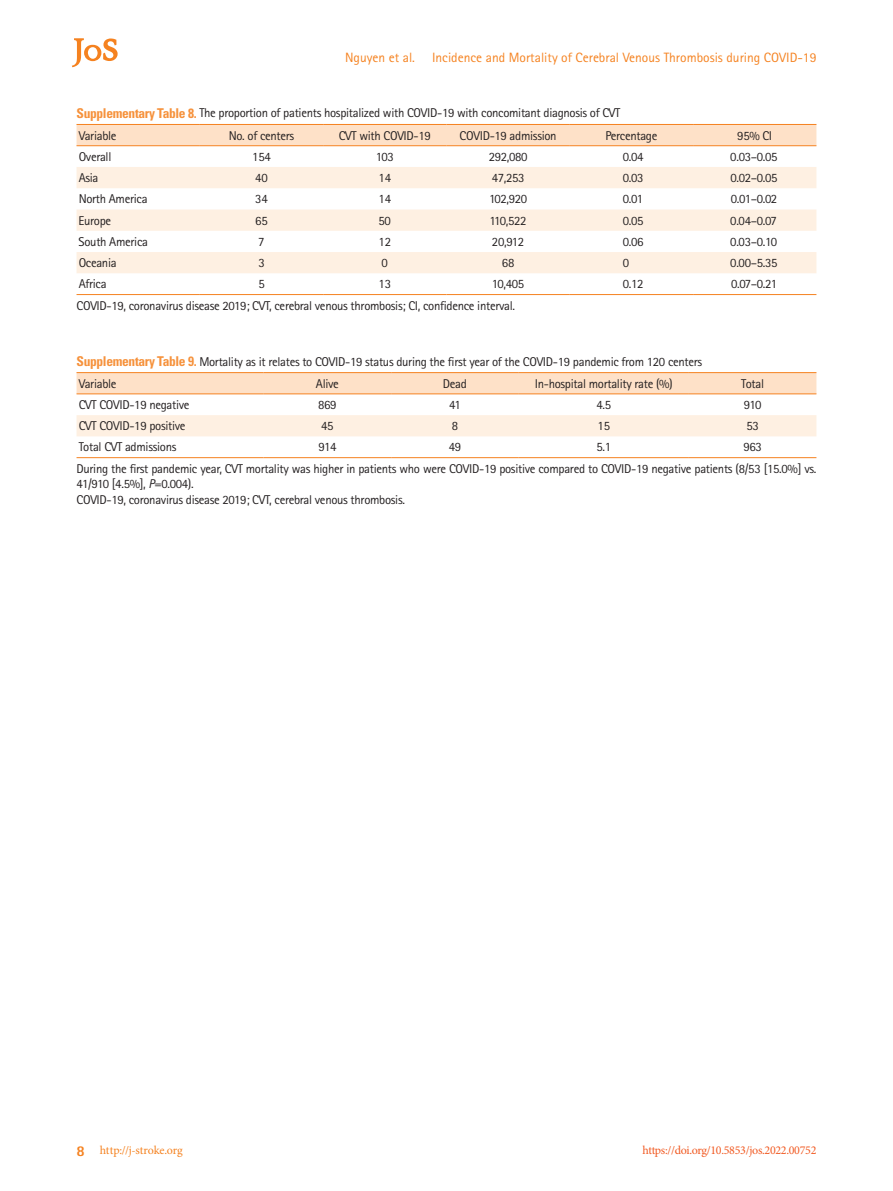
<style>
.page{position:relative;width:893px;height:1191px;background:#fff}
.page>*{position:absolute;margin:0;border:0;box-sizing:border-box;transform-origin:0 0}
.t1{font:13.5px "Rotis Sans Serif Std";color:#f58220}
.t2{font:12.75px/22px "Rotis Sans Serif Std";letter-spacing:-.025em;color:#231f20}
.t3{font:12px "Minion Pro";letter-spacing:-.025em;color:#f15921}
.t4{font:12px "Minion Pro";letter-spacing:-.015em;color:#f58220}
.s1{font-family:"Univers LT Std";font-weight:700;font-stretch:condensed;font-size:13.5px;color:#f6923c}
.s2{font-style:italic}
.s3{font-family:"Rotis Sans Serif Std";font-weight:800;font-size:15px}
</style>
<div class="page">
<svg style="left:72px;top:38px;width:46px;height:29px"></svg>
<div style="left:77px;top:125px;width:739px;height:20px;background:#fee1c8"></div>
<svg style="left:77px;top:167px;width:739px;height:106px;fill:#fef0e2"></svg>
<hr style="left:77px;top:124px;width:123px;height:1px;background:#f58220">
<hr style="left:200px;top:124px;width:123px;height:1px;background:#f58220">
<hr style="left:323px;top:124px;width:123px;height:1px;background:#f58220">
<hr style="left:446px;top:124px;width:124px;height:1px;background:#f58220">
<hr style="left:570px;top:124px;width:123px;height:1px;background:#f58220">
<hr style="left:693px;top:124px;width:123px;height:1px;background:#f58220">
<hr style="left:77px;top:145px;width:123px;height:1px;background:#f58220">
<hr style="left:200px;top:145px;width:123px;height:1px;background:#f58220">
<hr style="left:323px;top:145px;width:123px;height:1px;background:#f58220">
<hr style="left:446px;top:145px;width:124px;height:1px;background:#f58220">
<hr style="left:570px;top:145px;width:123px;height:1px;background:#f58220">
<hr style="left:693px;top:145px;width:123px;height:1px;background:#f58220">
<hr style="left:77px;top:294px;width:123px;height:1px;background:#f58220">
<hr style="left:200px;top:294px;width:123px;height:1px;background:#f58220">
<hr style="left:323px;top:294px;width:123px;height:1px;background:#f58220">
<hr style="left:446px;top:294px;width:124px;height:1px;background:#f58220">
<hr style="left:570px;top:294px;width:123px;height:1px;background:#f58220">
<hr style="left:693px;top:294px;width:123px;height:1px;background:#f58220">
<div style="left:77px;top:373px;width:739px;height:20px;background:#fee1c8"></div>
<div style="left:77px;top:415px;width:739px;height:21px;background:#fef0e2"></div>
<hr style="left:77px;top:457px;width:187px;height:1px;background:#f58220">
<hr style="left:264px;top:457px;width:127px;height:1px;background:#f58220">
<hr style="left:391px;top:457px;width:128px;height:1px;background:#f58220">
<hr style="left:519px;top:457px;width:170px;height:1px;background:#f58220">
<hr style="left:689px;top:457px;width:127px;height:1px;background:#f58220">
<hr style="left:77px;top:372px;width:187px;height:1px;background:#f58220">
<hr style="left:264px;top:372px;width:127px;height:1px;background:#f58220">
<hr style="left:391px;top:372px;width:128px;height:1px;background:#f58220">
<hr style="left:519px;top:372px;width:170px;height:1px;background:#f58220">
<hr style="left:689px;top:372px;width:127px;height:1px;background:#f58220">
<hr style="left:77px;top:393px;width:187px;height:1px;background:#f58220">
<hr style="left:264px;top:393px;width:127px;height:1px;background:#f58220">
<hr style="left:391px;top:393px;width:128px;height:1px;background:#f58220">
<hr style="left:519px;top:393px;width:170px;height:1px;background:#f58220">
<hr style="left:689px;top:393px;width:127px;height:1px;background:#f58220">
<p class="t1" style="left:345px;top:50px;width:71px">Nguyen et al.</p>
<p class="t1" style="left:432px;top:50px;width:386px">Incidence and Mortality of Cerebral Venous Thrombosis during COVID-19</p>
<p class="t2" style="left:77px;top:102px;width:545px"><span class="s1">Supplementary Table 8.</span> The proportion of patients hospitalized with COVID-19 with concomitant diagnosis of CVT<br>Variable</p>
<p class="t2" style="left:229px;top:124px;width:67px">No. of centers</p>
<p class="t2" style="left:339px;top:124px;width:94px">CVT with COVID-19</p>
<p class="t2" style="left:460px;top:124px;width:99px">COVID-19 admission</p>
<p class="t2" style="left:605px;top:124px;width:53px">Percentage</p>
<p class="t2" style="left:737px;top:124px;width:36px">95% CI</p>
<p class="t2" style="left:79px;top:145px;width:34px">Overall</p>
<p class="t2" style="left:252px;top:145px;width:20px">154</p>
<p class="t2" style="left:376px;top:145px;width:20px">103</p>
<p class="t2" style="left:489px;top:145px;width:40px">292,080</p>
<p class="t2" style="left:623px;top:145px;width:22px">0.04</p>
<p class="t2" style="left:730px;top:145px;width:49px">0.03–0.05</p>
<p class="t2" style="left:79px;top:167px;width:21px">Asia</p>
<p class="t2" style="left:255px;top:167px;width:14px">40</p>
<p class="t2" style="left:379px;top:167px;width:14px">14</p>
<p class="t2" style="left:492px;top:167px;width:34px">47,253</p>
<p class="t2" style="left:623px;top:167px;width:22px">0.03</p>
<p class="t2" style="left:730px;top:167px;width:49px">0.02–0.05</p>
<p class="t2" style="left:79px;top:188px;width:70px">North America</p>
<p class="t2" style="left:255px;top:188px;width:14px">34</p>
<p class="t2" style="left:379px;top:188px;width:14px">14</p>
<p class="t2" style="left:489px;top:188px;width:40px">102,920</p>
<p class="t2" style="left:623px;top:188px;width:22px">0.01</p>
<p class="t2" style="left:731px;top:188px;width:48px">0.01–0.02</p>
<p class="t2" style="left:79px;top:209px;width:34px">Europe</p>
<p class="t2" style="left:255px;top:209px;width:14px">65</p>
<p class="t2" style="left:379px;top:209px;width:14px">50</p>
<p class="t2" style="left:490px;top:209px;width:39px">110,522</p>
<p class="t2" style="left:623px;top:209px;width:22px">0.05</p>
<p class="t2" style="left:730px;top:209px;width:48px">0.04–0.07</p>
<p class="t2" style="left:79px;top:230px;width:71px">South America</p>
<p class="t2" style="left:258px;top:230px;width:8px">7</p>
<p class="t2" style="left:379px;top:230px;width:14px">12</p>
<p class="t2" style="left:492px;top:230px;width:34px">20,912</p>
<p class="t2" style="left:623px;top:230px;width:22px">0.06</p>
<p class="t2" style="left:730px;top:230px;width:48px">0.03–0.10</p>
<p class="t2" style="left:79px;top:252px;width:39px">Oceania</p>
<p class="t2" style="left:258px;top:252px;width:8px">3</p>
<p class="t2" style="left:382px;top:252px;width:8px">0</p>
<p class="t2" style="left:502px;top:252px;width:14px">68</p>
<p class="t2" style="left:623px;top:252px;width:8px">0</p>
<p class="t2" style="left:730px;top:252px;width:49px">0.00–5.35</p>
<p class="t2" style="left:79px;top:273px;width:29px">Africa</p>
<p class="t2" style="left:258px;top:273px;width:8px">5</p>
<p class="t2" style="left:379px;top:273px;width:14px">13</p>
<p class="t2" style="left:492px;top:273px;width:34px">10,405</p>
<p class="t2" style="left:623px;top:273px;width:22px">0.12</p>
<p class="t2" style="left:731px;top:273px;width:48px">0.07–0.21</p>
<p class="t2" style="left:77px;top:294px;width:440px">COVID-19, coronavirus disease 2019; CVT, cerebral venous thrombosis; CI, confidence interval.</p>
<p class="t2" style="left:77px;top:350px;width:627px"><span class="s1">Supplementary Table 9.</span> Mortality as it relates to COVID-19 status during the first year of the COVID-19 pandemic from 120 centers<br>Variable</p>
<p class="t2" style="left:316px;top:372px;width:25px">Alive</p>
<p class="t2" style="left:443px;top:372px;width:26px">Dead</p>
<p class="t2" style="left:535px;top:372px;width:140px">In-hospital mortality rate (%)</p>
<p class="t2" style="left:741px;top:372px;width:25px">Total</p>
<p class="t2" style="left:79px;top:393px;width:112px">CVT COVID-19 negative</p>
<p class="t2" style="left:318px;top:393px;width:20px">869</p>
<p class="t2" style="left:449px;top:393px;width:13px">41</p>
<p class="t2" style="left:596px;top:393px;width:16px">4.5</p>
<p class="t2" style="left:744px;top:393px;width:19px">910</p>
<p class="t2" style="left:79px;top:415px;width:108px">CVT COVID-19 positive</p>
<p class="t2" style="left:321px;top:415px;width:14px">45</p>
<p class="t2" style="left:452px;top:415px;width:8px">8</p>
<p class="t2" style="left:598px;top:415px;width:14px">15</p>
<p class="t2" style="left:746px;top:415px;width:14px">53</p>
<p class="t2" style="left:79px;top:436px;width:99px">Total CVT admissions</p>
<p class="t2" style="left:318px;top:436px;width:20px">914</p>
<p class="t2" style="left:449px;top:436px;width:14px">49</p>
<p class="t2" style="left:596px;top:436px;width:16px">5.1</p>
<p class="t2" style="left:77px;top:436px;width:741px;line-height:21.6px;text-indent:667px">963<br>During the first pandemic year, CVT mortality was higher in patients who were COVID-19 positive compared to COVID-19 negative patients (8/53 [15.0%] vs.</p>
<p class="t2" style="left:77px;top:476px;width:330px;line-height:15.3px">41/910 [4.5%], <span class="s2">P</span>=0.004).<br>COVID-19, coronavirus disease 2019; CVT, cerebral venous thrombosis.</p>
<p class="t4" style="left:77px;top:1142px;width:108px"><span class="s3">8</span> http://j-stroke.org</p>
<p class="t3" style="left:643px;top:1142px;width:175px">https://doi.org/10.5853/jos.2022.00752</p>
</div>
